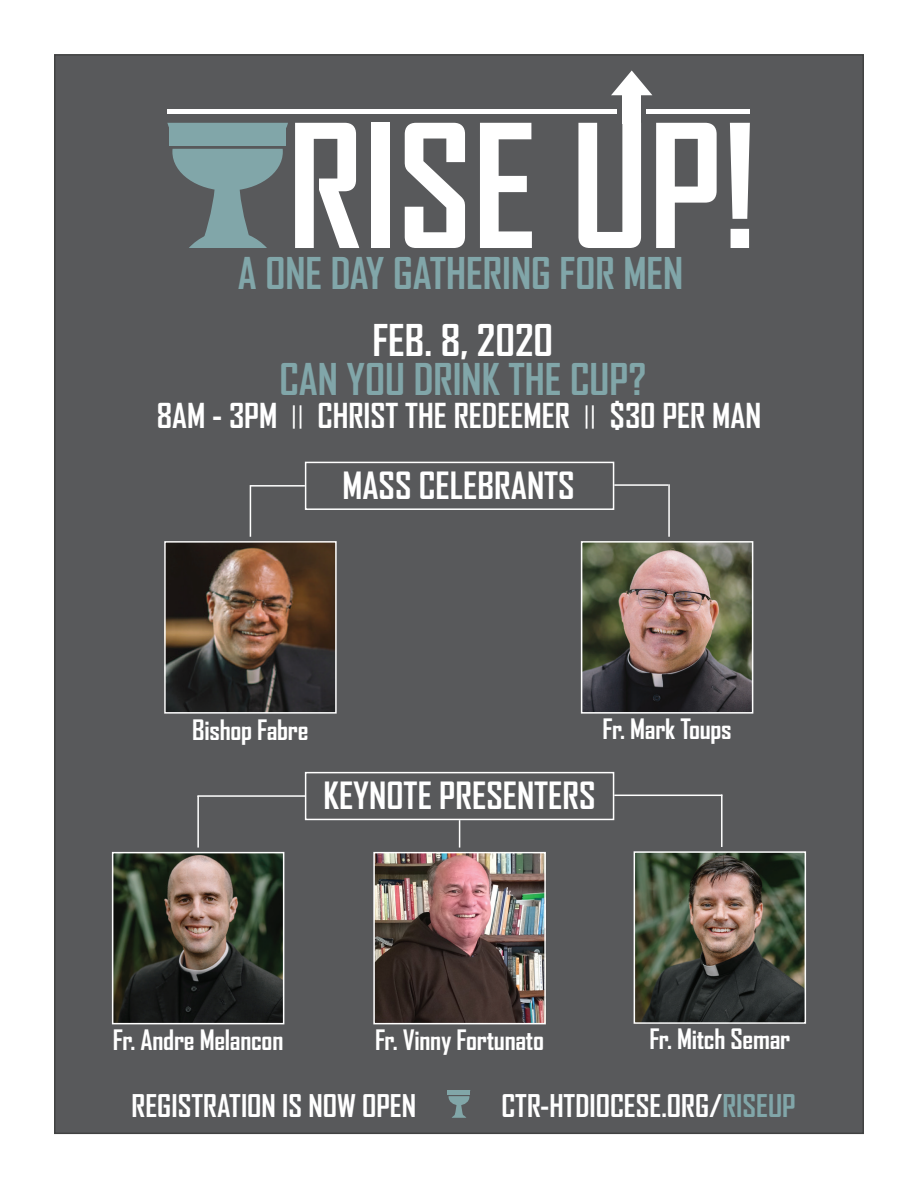
<style>
.page{position:relative;width:918px;height:1188px;background:#fff}
.page>*{position:absolute;margin:0;border:0;box-sizing:border-box;transform-origin:0 0}
.t1{font:700 42px "Agency FB";color:#81a6a9}
.t2{font:700 42px "Agency FB";color:#fff}
.t3{font:700 36px "Agency FB";color:#fff}
.t4{font:700 33px "Agency FB";color:#fff}
.t5{font:700 30px "Agency FB";color:#fff}
.t6{font:700 27px "Agency FB";letter-spacing:-.01em;color:#fff}
.s1{font-family:"Proxima Nova Cond";font-weight:400}
.s2{color:#81a6a9}
</style>
<div class="page">
<div style="left:54px;top:54px;width:810px;height:1080px;background:#58595b;border:2px solid #414242"></div>
<img style="left:167px;top:544px;width:167px;height:167px">
<div style="left:164px;top:541px;width:173px;height:173px;border:2px solid #fff"></div>
<img style="left:584px;top:544px;width:166px;height:167px">
<div style="left:581px;top:541px;width:172px;height:173px;border:2px solid #fff"></div>
<div style="left:305px;top:462px;width:309px;height:48px;border:2px solid #fff"></div>
<hr style="left:250px;top:485px;width:1px;height:52px;background:#fff">
<hr style="left:251px;top:485px;width:54px;height:2px;background:#fff">
<hr style="left:668px;top:484px;width:2px;height:53px;background:#fff">
<hr style="left:614px;top:484px;width:54px;height:2px;background:#fff">
<svg style="left:448px;top:1090px;width:22px;height:28px"></svg>
<svg style="left:295px;top:123px;width:64px;height:125px"></svg>
<div style="left:371px;top:123px;width:19px;height:125px;background:#fff"></div>
<svg style="left:405px;top:123px;width:60px;height:125px"></svg>
<svg style="left:480px;top:123px;width:52px;height:125px"></svg>
<svg style="left:578px;top:123px;width:63px;height:125px"></svg>
<svg style="left:656px;top:123px;width:61px;height:125px"></svg>
<svg style="left:730px;top:123px;width:20px;height:125px"></svg>
<div style="left:622px;top:93px;width:19px;height:31px;background:#fff"></div>
<svg style="left:611px;top:70px;width:41px;height:25px"></svg>
<div style="left:167px;top:109px;width:450px;height:5px;background:#fff"></div>
<div style="left:647px;top:109px;width:103px;height:5px;background:#fff"></div>
<svg style="left:172px;top:149px;width:111px;height:99px"></svg>
<div style="left:169px;top:126px;width:117px;height:20px;background:#81a6a9"></div>
<svg style="left:167px;top:123px;width:121px;height:5px"></svg>
<hr style="left:197px;top:796px;width:2px;height:52px;background:#fff">
<img style="left:115px;top:855px;width:166px;height:166px">
<div style="left:112px;top:852px;width:172px;height:172px;border:2px solid #fff"></div>
<img style="left:637px;top:854px;width:166px;height:167px">
<div style="left:634px;top:851px;width:172px;height:173px;border:2px solid #fff"></div>
<div style="left:305px;top:772px;width:309px;height:48px;border:2px solid #fff"></div>
<hr style="left:197px;top:795px;width:108px;height:2px;background:#fff">
<hr style="left:721px;top:795px;width:2px;height:52px;background:#fff">
<hr style="left:614px;top:795px;width:108px;height:1px;background:#fff">
<svg style="left:459px;top:820px;width:1px;height:28px"></svg>
<img style="left:376px;top:855px;width:167px;height:166px">
<div style="left:373px;top:852px;width:173px;height:172px;border:2px solid #fff"></div>
<h1 class="t1" style="left:238px;top:249px;width:447px">A ONE DAY GATHERING FOR MEN</h1>
<h1 class="t2" style="left:372px;top:315px;width:182px">FEB. 8, 2020</h1>
<h1 class="t1" style="left:279px;top:354px;width:368px">CAN YOU DRINK THE CUP?</h1>
<p class="t4" style="left:157px;top:396px;width:606px">8AM - 3PM <span class="s1">||</span> CHRIST THE REDEEMER <span class="s1">||</span> $30 PER MAN</p>
<h2 class="t3" style="left:342px;top:464px;width:234px">MASS CELEBRANTS</h2>
<p class="t6" style="left:192px;top:714px;width:118px">Bishop Fabre</p>
<p class="t6" style="left:603px;top:713px;width:131px">Fr. Mark Toups</p>
<h2 class="t3" style="left:324px;top:774px;width:273px">KEYNOTE PRESENTERS</h2>
<p class="t6" style="left:113px;top:1024px;width:172px">Fr. Andre Melancon</p>
<p class="t6" style="left:375px;top:1024px;width:170px">Fr. Vinny Fortunato</p>
<p class="t6" style="left:649px;top:1023px;width:142px">Fr. Mitch Semar</p>
<p class="t5" style="left:132px;top:1088px;width:286px">REGISTRATION IS NOW OPEN</p>
<p class="t5" style="left:501px;top:1088px;width:296px">CTR-HTDIOCESE.ORG/<span class="s2">RISEUP</span></p>
</div>
